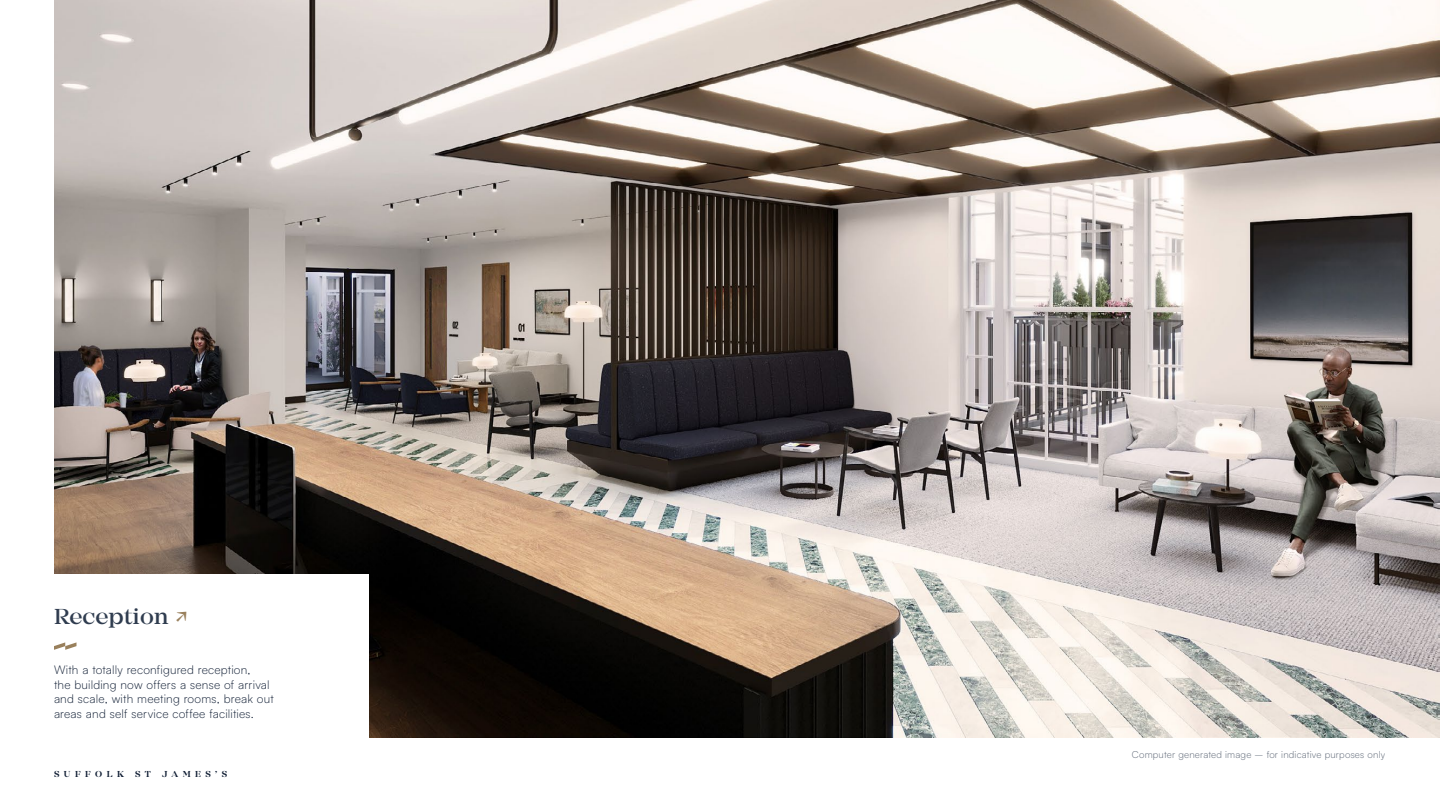
<style>
.page{position:relative;width:1440px;height:810px;background:#fff}
.page>*{position:absolute;margin:0;border:0;box-sizing:border-box;transform-origin:0 0}
.t1{font:500 22.5px "Mirador";color:#2f3c4f}
.t2{font:300 12px/14.4px "Satoshi";letter-spacing:.015em;color:#0f1d33}
.t3{font:300 9.75px "Satoshi";letter-spacing:.02em;color:#596372}
.t4{font:600 9px "Mirador";letter-spacing:.5em;color:#0f1d33}
.s1{color:#99805c}
</style>
<div class="page">
<img style="left:54px;top:0;width:1386px;height:738px">
<div style="left:0;top:574px;width:369px;height:236px;background:#fff"></div>
<svg style="left:54px;top:642px;width:22px;height:8px"></svg>
<h1 class="t1" style="left:54px;top:603px;width:136px">Reception <span class="s1">↗</span></h1>
<p class="t2" style="left:54px;top:662px;width:221px">With a totally reconfigured reception,<br>the building now offers a sense of arrival and scale, with meeting rooms, break out areas and self service coffee facilities.</p>
<p class="t4" style="left:54px;top:769px;width:175px">SUFFOLK ST JAMES’S</p>
<p class="t3" style="left:1132px;top:749px;width:255px">Computer generated image – for indicative purposes only</p>
</div>
